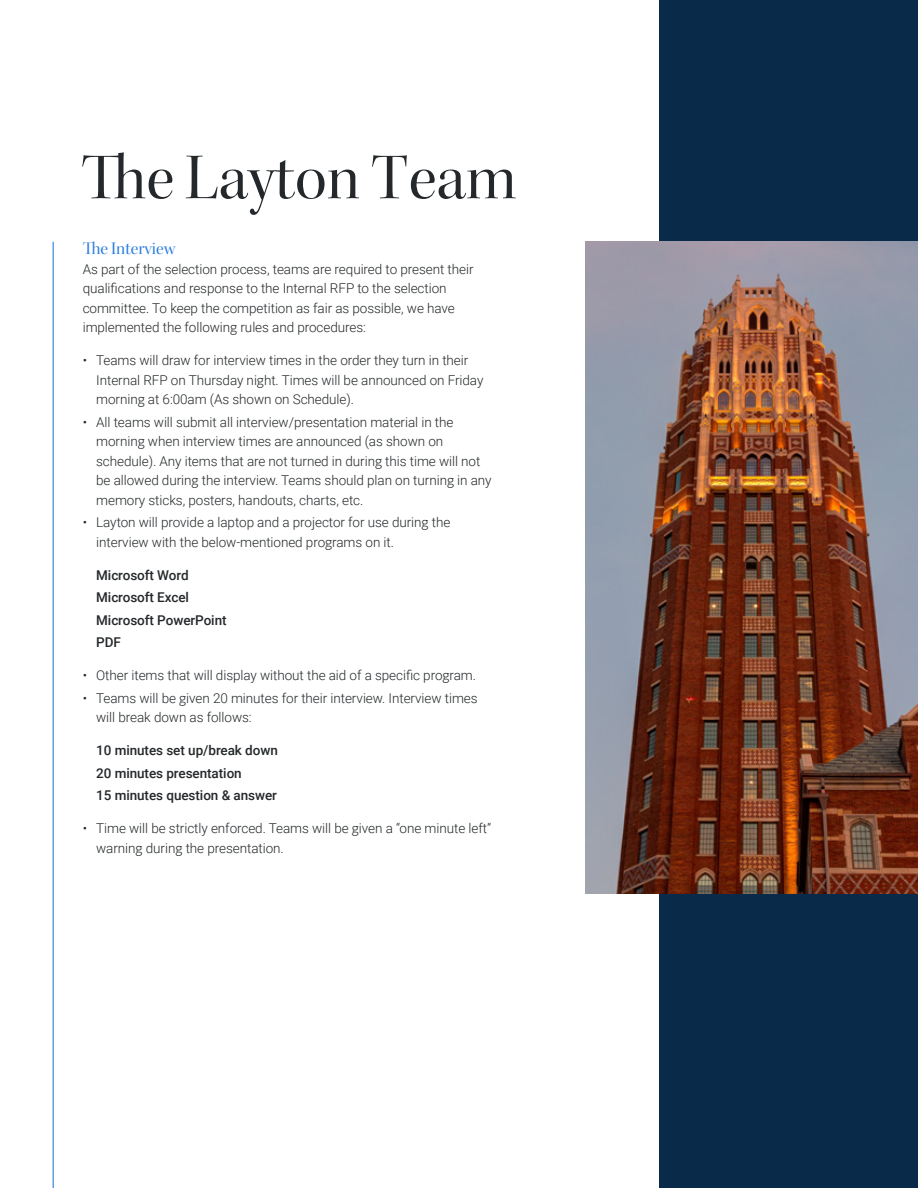
<style>
.page{position:relative;width:918px;height:1188px;background:#fff}
.page>*{position:absolute;margin:0;border:0;box-sizing:border-box;transform-origin:0 0}
.t1{font:66px "Kepler Std Disp";color:#24282a}
.t2{font:18px "Kepler Std Disp";color:#2a7de1}
.t3{font:300 13.5px/19.5px "Roboto";letter-spacing:-.005em;color:#24282a}
.t4{font:500 13.5px/22.5px "Roboto";letter-spacing:-.005em;color:#24282a}
</style>
<div class="page">
<div style="left:659px;top:0;width:259px;height:1188px;background:#092b49"></div>
<hr style="left:53px;top:242px;width:1px;height:946px;background:#2a7de1">
<img style="left:585px;top:242px;width:333px;height:652px">
<h1 class="t1" style="left:81px;top:140px;width:437px">The Layton Team</h1>
<h2 class="t2" style="left:83px;top:239px;width:94px">The Interview</h2>
<p class="t3" style="left:83px;top:259px;width:392px">As part of the selection process, teams are required to present their qualifications and response to the Internal RFP to the selection committee. To keep the competition as fair as possible, we have implemented the following rules and procedures:</p>
<p class="t3" style="left:96px;top:350px;width:389px;text-indent:-14px">• Teams will draw for interview times in the order they turn in their<br>Internal RFP on Thursday night. Times will be announced on Friday morning at 6:00am (As shown on Schedule).</p>
<p class="t3" style="left:96px;top:412px;width:397px;text-indent:-14px">• All teams will submit all interview/presentation material in the morning when interview times are announced (as shown on schedule). Any items that are not turned in during this time will not be allowed during the interview. Teams should plan on turning in any memory sticks, posters, handouts, charts, etc.</p>
<p class="t3" style="left:96px;top:512px;width:356px;text-indent:-14px">• Layton will provide a laptop and a projector for use during the interview with the below-mentioned programs on it.</p>
<p class="t4" style="left:96px;top:563px;width:132px">Microsoft Word<br>Microsoft Excel<br>Microsoft PowerPoint<br>PDF</p>
<p class="t3" style="left:83px;top:665px;width:395px">• Other items that will display without the aid of a specific program.</p>
<p class="t3" style="left:96px;top:688px;width:383px;text-indent:-14px">• Teams will be given 20 minutes for their interview. Interview times will break down as follows:</p>
<p class="t4" style="left:96px;top:739px;width:183px">10 minutes set up/break down<br>20 minutes presentation<br>15 minutes question &amp; answer</p>
<p class="t3" style="left:96px;top:818px;width:396px;text-indent:-14px">• Time will be strictly enforced. Teams will be given a “one minute left” warning during the presentation.</p>
</div>
